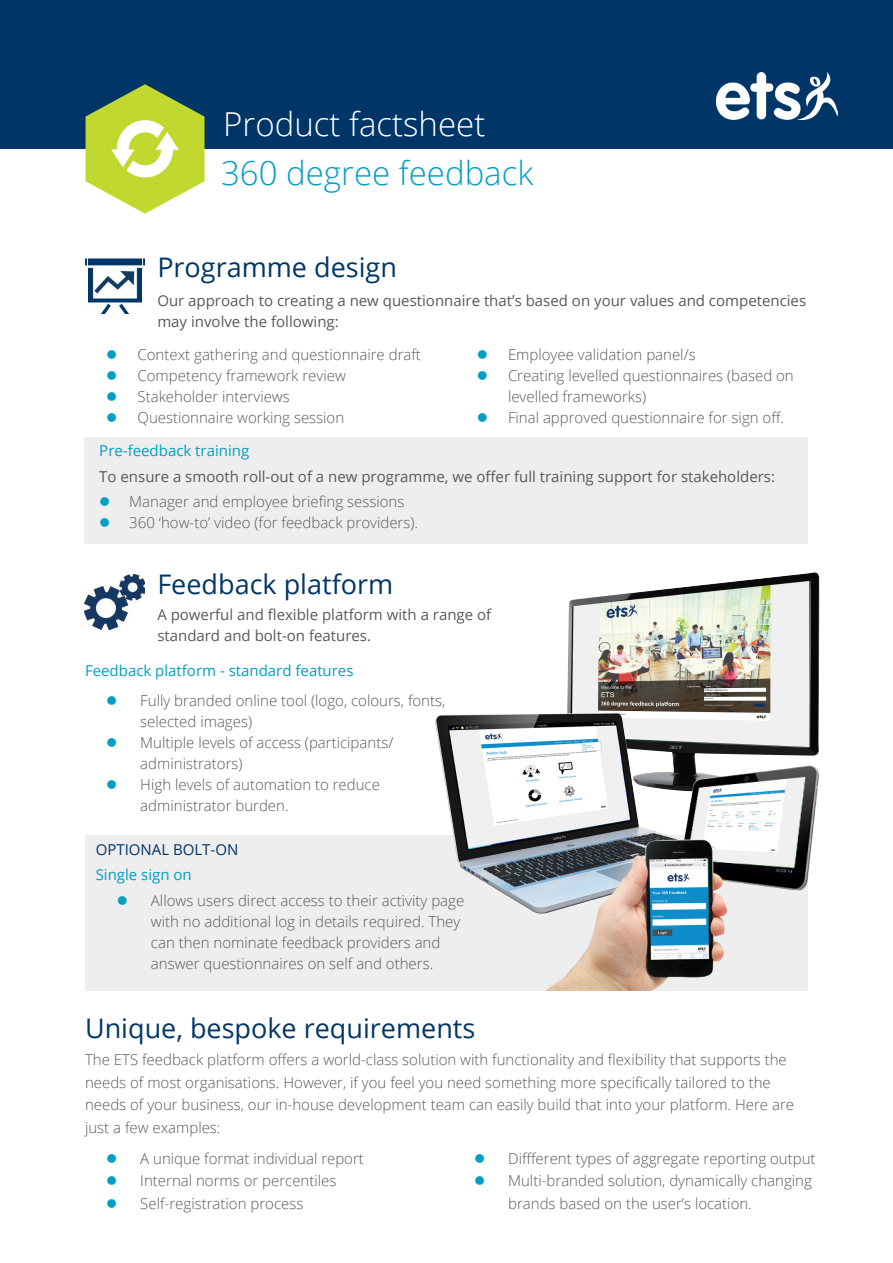
<style>
.page{position:relative;width:893px;height:1263px;background:#fff}
.page>*{position:absolute;margin:0;border:0;box-sizing:border-box;transform-origin:0 0}
.t1{font:300 33px "Open Sans";color:#009fc3}
.t2{font:300 33px "Open Sans";color:#fff}
.t3{font:27px "Open Sans";color:#003667}
.t4{font:300 15px/22.5px "Open Sans";color:#58595b}
.t5{font:300 15px/21px "Open Sans";color:#57585a}
.t6{font:15px/21px "Open Sans";color:#58595b}
.t7{font:15px "Open Sans";color:#009fc3}
.t8{font:15px "Open Sans";color:#003667}
</style>
<div class="page">
<div style="left:0;top:0;width:893px;height:149px;background:#003667"></div>
<img style="left:716px;top:72px;width:122px;height:47px">
<div style="left:85px;top:437px;width:723px;height:107px;background:#eeeeef"></div>
<div style="left:85px;top:835px;width:723px;height:156px;background:#eeeeef"></div>
<img style="left:567px;top:572px;width:253px;height:184px">
<img style="left:435px;top:709px;width:304px;height:205px">
<img style="left:663px;top:762px;width:156px;height:129px">
<img style="left:546px;top:828px;width:221px;height:162px">
<svg style="left:86px;top:84px;width:119px;height:130px"></svg>
<img style="left:85px;top:258px;width:60px;height:55px">
<img style="left:84px;top:574px;width:61px;height:56px">
<p class="t2" style="left:223px;top:101px;width:264px">Product factsheet</p>
<p class="t1" style="left:221px;top:150px;width:314px">360 degree feedback</p>
<p class="t3" style="left:157px;top:249px;width:241px">Programme design</p>
<p class="t6" style="left:157px;top:290px;width:650px">Our approach to creating a new questionnaire that’s based on your values and competencies may involve the following:</p>
<p class="t4" style="left:138px;top:343px;width:285px">Context gathering and questionnaire draft</p>
<p class="t4" style="left:138px;top:364px;width:210px">Competency framework review</p>
<p class="t4" style="left:138px;top:385px;width:154px">Stakeholder interviews</p>
<p class="t4" style="left:138px;top:406px;width:208px">Questionnaire working session</p>
<p class="t4" style="left:508px;top:343px;width:189px">Employee validation panel/s</p>
<p class="t4" style="left:508px;top:365px;width:287px;line-height:21px">Creating levelled questionnaires (based on levelled frameworks)</p>
<p class="t4" style="left:508px;top:406px;width:277px">Final approved questionnaire for sign off.</p>
<p class="t7" style="left:99px;top:441px;width:151px">Pre-feedback training</p>
<p class="t6" style="left:99px;top:465px;width:677px">To ensure a smooth roll-out of a new programme, we offer full training support for stakeholders:</p>
<p class="t4" style="left:129px;top:490px;width:277px">Manager and employee briefing sessions</p>
<p class="t4" style="left:129px;top:511px;width:290px">360 ‘how-to’ video (for feedback providers).</p>
<p class="t3" style="left:157px;top:565px;width:237px">Feedback platform</p>
<p class="t6" style="left:157px;top:604px;width:335px">A powerful and flexible platform with a range of standard and bolt-on features.</p>
<p class="t7" style="left:85px;top:660px;width:270px">Feedback platform - standard features</p>
<p class="t5" style="left:140px;top:689px;width:307px">Fully branded online tool (logo, colours, fonts, selected images)</p>
<p class="t5" style="left:140px;top:731px;width:255px">Multiple levels of access (participants/ administrators)</p>
<p class="t5" style="left:140px;top:773px;width:241px">High levels of automation to reduce administrator burden.</p>
<p class="t8" style="left:96px;top:839px;width:144px">OPTIONAL BOLT-ON</p>
<p class="t7" style="left:96px;top:865px;width:98px">Single sign on</p>
<p class="t5" style="left:151px;top:889px;width:315px">Allows users direct access to their activity page with no additional log in details required. They can then nominate feedback providers and answer questionnaires on self and others.</p>
<p class="t3" style="left:85px;top:1009px;width:392px">Unique, bespoke requirements</p>
<p class="t4" style="left:85px;top:1048px;width:711px">The ETS feedback platform offers a world-class solution with functionality and flexibility that supports the needs of most organisations. However, if you feel you need something more specifically tailored to the needs of your business, our in-house development team can easily build that into your platform. Here are just a few examples:</p>
<p class="t4" style="left:140px;top:1147px;width:225px">A unique format individual report</p>
<p class="t4" style="left:140px;top:1169px;width:198px">Internal norms or percentiles</p>
<p class="t4" style="left:140px;top:1192px;width:165px">Self-registration process</p>
<p class="t4" style="left:508px;top:1147px;width:309px">Diffferent types of aggregate reporting output</p>
<p class="t4" style="left:508px;top:1169px;width:305px">Multi-branded solution, dynamically changing brands based on the user’s location.</p>
</div>
